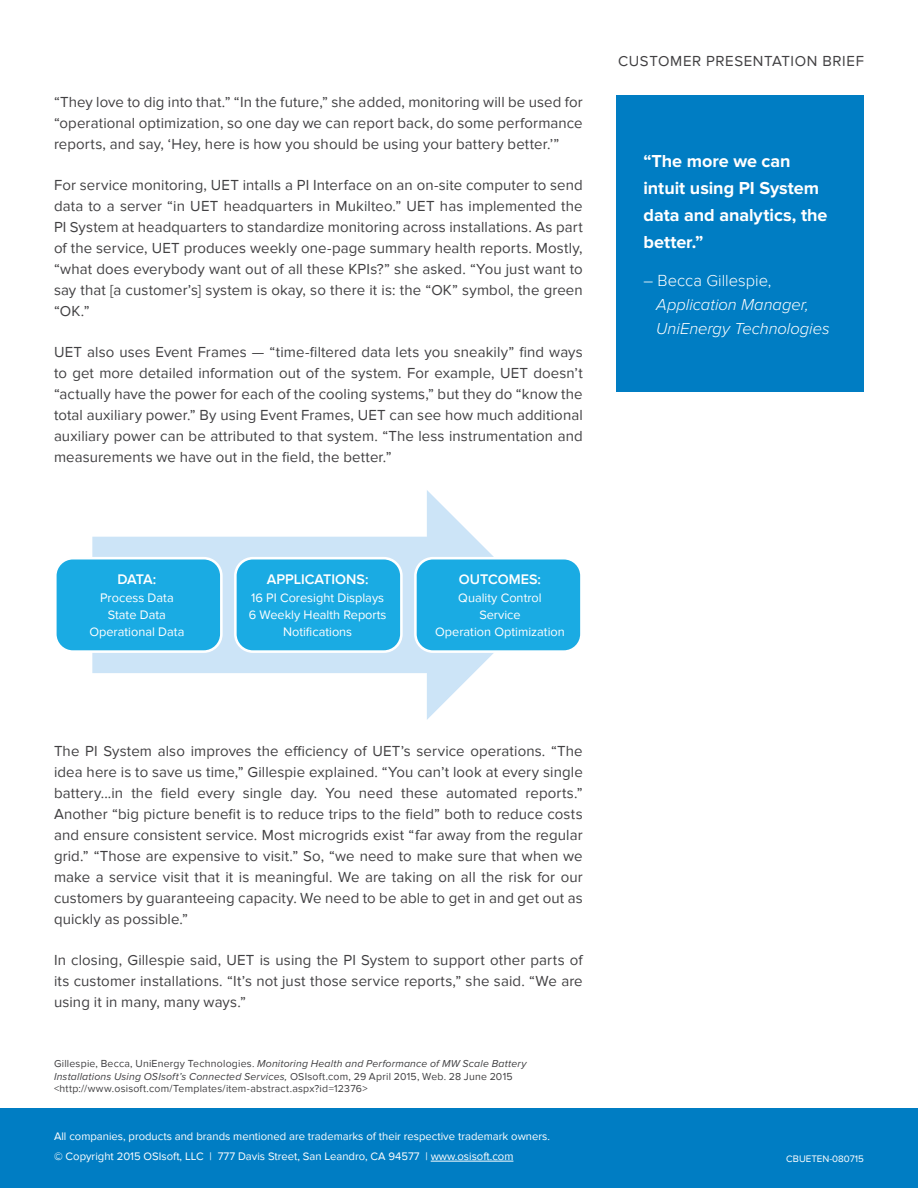
<style>
.page{position:relative;width:918px;height:1188px;background:#fff}
.page>*{position:absolute;margin:0;border:0;box-sizing:border-box;transform-origin:0 0}
.t1{font:700 18px/27px "Proxima Nova";letter-spacing:-.005em;color:#fff}
.t2{font:italic 300 16.5px/24px "Proxima Nova";color:#fff}
.t3{font:300 16.5px "Proxima Nova";color:#fff}
.t4{font:15px/21px "Proxima Nova";letter-spacing:.01em;color:#414042;text-align:justify}
.t5{font:15px "Proxima Nova";letter-spacing:.045em;color:#414042}
.t6{font:600 14.25px "Proxima Nova";color:#fff}
.t7{font:12.75px/16.6px "Proxima Nova";color:#fff;text-align:center}
.t8{font:11.25px/19.5px "Proxima Nova";color:#fff}
.t9{font:10.5px/12.6px "Proxima Nova";letter-spacing:.02em;color:#414042}
.t10{font:9.75px "Proxima Nova";color:#fff}
.s1{font-style:italic}
</style>
<div class="page">
<div style="left:616px;top:95px;width:248px;height:296px;background:#007dc3"></div>
<svg style="left:92px;top:490px;width:402px;height:230px"></svg>
<svg style="left:56px;top:557px;width:167px;height:96px;background:#2db2e5"></svg>
<svg style="left:234px;top:557px;width:169px;height:96px;background:#2fb2e5"></svg>
<svg style="left:414px;top:557px;width:167px;height:96px;background:#2db2e5"></svg>
<div style="left:0;top:1108px;width:918px;height:80px;background:#007dc3"></div>
<hr style="left:431px;top:1161px;width:82px;height:1px;background:#fff">
<p class="t4" style="left:54px;top:92px;width:530px">“They love to dig into that.” “In the future,” she added, monitoring will be used for “operational optimization, so one day we can report back, do some performance reports, and say, ‘Hey, here is how you should be using your battery better.’”</p>
<p class="t4" style="left:54px;top:175px;width:530px">For service monitoring, UET intalls a PI Interface on an on-site computer to send data to a server “in UET headquarters in Mukilteo.” UET has implemented the PI System at headquarters to standardize monitoring across installations. As part of the service, UET produces weekly one-page summary health reports. Mostly, “what does everybody want out of all these KPIs?” she asked. “You just want to say that [a customer’s] system is okay, so there it is: the “OK” symbol, the green “OK.”</p>
<p class="t4" style="left:54px;top:342px;width:530px">UET also uses Event Frames — “time-filtered data lets you sneakily” find ways to get more detailed information out of the system. For example, UET doesn’t “actually have the power for each of the cooling systems,” but they do “know the total auxiliary power.” By using Event Frames, UET can see how much additional auxiliary power can be attributed to that system. “The less instrumentation and measurements we have out in the field, the better.”</p>
<p class="t5" style="left:618px;top:52px;width:247px">CUSTOMER PRESENTATION BRIEF</p>
<p class="t1" style="left:644px;top:148px;width:186px">“The more we can intuit using PI System data and analytics, the better.”</p>
<p class="t3" style="left:644px;top:271px;width:129px">– Becca Gillespie,</p>
<p class="t2" style="left:656px;top:292px;width:175px">Application Manager,<br>UniEnergy Technologies</p>
<p class="t6" style="left:117px;top:571px;width:40px">DATA:</p>
<p class="t7" style="left:89px;top:590px;width:96px">Process Data<br>State Data<br>Operational Data</p>
<p class="t6" style="left:267px;top:571px;width:103px">APPLICATIONS:</p>
<p class="t7" style="left:249px;top:590px;width:139px">16 PI Coresight Displays<br>6 Weekly Health Reports<br>Notifications</p>
<p class="t6" style="left:459px;top:571px;width:84px">OUTCOMES:</p>
<p class="t7" style="left:435px;top:590px;width:131px">Quality Control<br>Service<br>Operation Optimization</p>
<p class="t4" style="left:54px;top:740px;width:530px">The PI System also improves the efficiency of UET’s service operations. “The idea here is to save us time,” Gillespie explained. “You can’t look at every single battery...in the field every single day. You need these automated reports.” Another “big picture benefit is to reduce trips to the field” both to reduce costs and ensure consistent service. Most microgrids exist “far away from the regular grid.” “Those are expensive to visit.” So, “we need to make sure that when we make a service visit that it is meaningful. We are taking on all the risk for our customers by guaranteeing capacity. We need to be able to get in and get out as quickly as possible.”</p>
<p class="t4" style="left:54px;top:950px;width:530px">In closing, Gillespie said, UET is using the PI System to support other parts of its customer installations. “It’s not just those service reports,” she said. “We are using it in many, many ways.”</p>
<p class="t9" style="left:54px;top:1058px;width:474px">Gillespie, Becca, UniEnergy Technologies. <span class="s1">Monitoring Health and Performance of MW Scale Battery<br>Installations Using OSIsoft’s Connected Services,</span> OSIsoft.com, 29 April 2015, Web. 28 June 2015 &lt;http://www.osisoft.com/Templates/item-abstract.aspx?id=12376&gt;</p>
<p class="t8" style="left:54px;top:1127px;width:498px">All companies, products and brands mentioned are trademarks of their respective trademark owners. © Copyright 2015 OSIsoft, LLC | 777 Davis Street, San Leandro, CA 94577 | www.osisoft.com</p>
<p class="t10" style="left:786px;top:1154px;width:79px">CBUETEN-080715</p>
</div>
